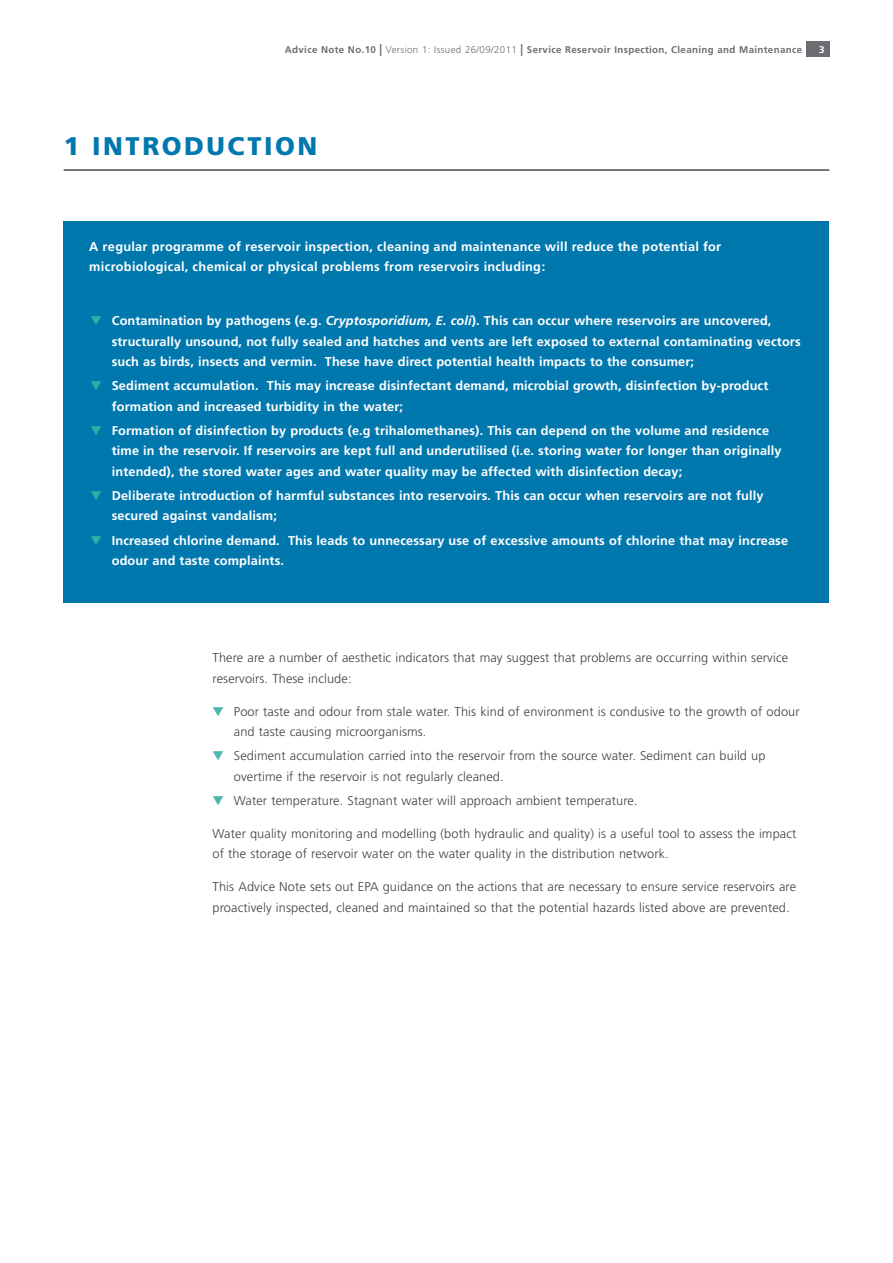
<style>
.page{position:relative;width:893px;height:1263px;background:#fff}
.page>*{position:absolute;margin:0;border:0;box-sizing:border-box;transform-origin:0 0}
.t1{font:900 25.5px "Frutiger";letter-spacing:.1em;color:#0078ae}
.t2{font:700 12.75px/20.2px "Frutiger";letter-spacing:.01em;color:#fff}
.t3{font:300 12.75px/20.2px "Frutiger";letter-spacing:.01em;color:#414042}
.t4{font:700 9.75px "Frutiger";letter-spacing:.035em;color:#6d6e71}
.t5{font:700 9.75px "Frutiger";color:#fff}
.s1{font-size:12px}
.s2{font-weight:300}
.s3{color:#2cafa4}
.s4{font-style:italic}
.s5{color:#4cb5ac}
</style>
<div class="page">
<div style="left:806px;top:41px;width:23px;height:16px;background:#6d6e71"></div>
<hr style="left:64px;top:169px;width:765px;height:2px;background:#6d6e71">
<div style="left:64px;top:221px;width:765px;height:381px;background:#0078ae"></div>
<p class="t4" style="left:285px;top:44px;width:519px">Advice Note No.10 <span class="s1">|</span> <span class="s2">Version 1: Issued 26/09/2011</span> <span class="s1">|</span> Service Reservoir Inspection, Cleaning and Maintenance</p>
<p class="t5" style="left:819px;top:44px;width:7px">3</p>
<h1 class="t1" style="left:64px;top:130px;width:255px">1 INTRODUCTION</h1>
<p class="t2" style="left:89px;top:236px;width:633px">A regular programme of reservoir inspection, cleaning and maintenance will reduce the potential for microbiological, chemical or physical problems from reservoirs including:</p>
<p class="t2" style="left:112px;top:311px;width:690px;text-indent:-21px"><span class="s3">▼</span> Contamination by pathogens (e.g. <span class="s4">Cryptosporidium, E. coli</span>). This can occur where reservoirs are uncovered, structurally unsound, not fully sealed and hatches and vents are left exposed to external contaminating vectors such as birds, insects and vermin. These have direct potential health impacts to the consumer;</p>
<p class="t2" style="left:112px;top:376px;width:658px;text-indent:-21px"><span class="s3">▼</span> Sediment accumulation. This may increase disinfectant demand, microbial growth, disinfection by-product formation and increased turbidity in the water;</p>
<p class="t2" style="left:112px;top:421px;width:671px;text-indent:-21px"><span class="s3">▼</span> Formation of disinfection by products (e.g trihalomethanes). This can depend on the volume and residence time in the reservoir. If reservoirs are kept full and underutilised (i.e. storing water for longer than originally intended), the stored water ages and water quality may be affected with disinfection decay;</p>
<p class="t2" style="left:112px;top:486px;width:653px;text-indent:-21px"><span class="s3">▼</span> Deliberate introduction of harmful substances into reservoirs. This can occur when reservoirs are not fully secured against vandalism;</p>
<p class="t2" style="left:112px;top:530px;width:678px;text-indent:-21px"><span class="s3">▼</span> Increased chlorine demand. This leads to unnecessary use of excessive amounts of chlorine that may increase odour and taste complaints.</p>
<p class="t3" style="left:213px;top:648px;width:577px">There are a number of aesthetic indicators that may suggest that problems are occurring within service reservoirs. These include:</p>
<p class="t3" style="left:234px;top:701px;width:567px;text-indent:-21px"><span class="s5">▼</span> Poor taste and odour from stale water. This kind of environment is condusive to the growth of odour and taste causing microorganisms.</p>
<p class="t3" style="left:234px;top:746px;width:533px;text-indent:-21px"><span class="s5">▼</span> Sediment accumulation carried into the reservoir from the source water. Sediment can build up overtime if the reservoir is not regularly cleaned.</p>
<p class="t3" style="left:213px;top:791px;width:426px"><span class="s5">▼</span> Water temperature. Stagnant water will approach ambient temperature.</p>
<p class="t3" style="left:213px;top:824px;width:585px">Water quality monitoring and modelling (both hydraulic and quality) is a useful tool to assess the impact of the storage of reservoir water on the water quality in the distribution network.</p>
<p class="t3" style="left:213px;top:877px;width:585px">This Advice Note sets out EPA guidance on the actions that are necessary to ensure service reservoirs are proactively inspected, cleaned and maintained so that the potential hazards listed above are prevented.</p>
</div>
